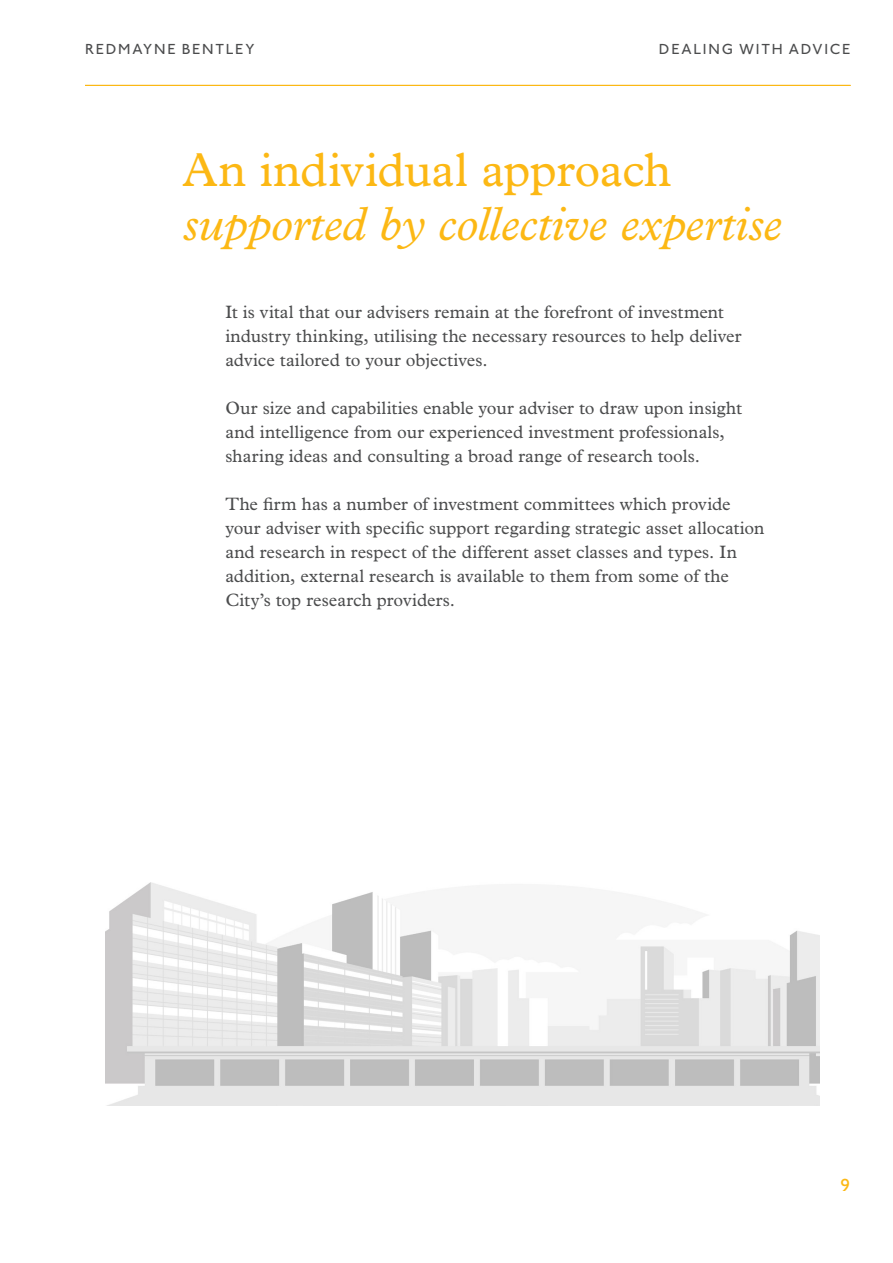
<style>
.page{position:relative;width:893px;height:1263px;background:#fff}
.page>*{position:absolute;margin:0;border:0;box-sizing:border-box;transform-origin:0 0}
.t1{font:italic 48px/54px "Plantin";color:#fcb814}
.t2{font:18px/24px "Plantin";letter-spacing:.005em;color:#4b4c4d}
.t3{font:500 18px "Johnston ITC";color:#fcb814}
.t4{font:500 15px "Johnston ITC";letter-spacing:.115em;color:#4b4c4d}
.s1{font-style:normal}
</style>
<div class="page">
<hr style="left:85px;top:85px;width:765px;height:1px;background:#fcb814">
<img style="left:106px;top:883px;width:713px;height:223px">
<p class="t4" style="left:85px;top:40px;width:171px">REDMAYNE BENTLEY</p>
<p class="t4" style="left:659px;top:40px;width:193px">DEALING WITH ADVICE</p>
<p class="t1" style="left:183px;top:143px;width:600px"><span class="s1">An individual approach </span>supported by collective expertise</p>
<p class="t2" style="left:225px;top:300px;width:518px">It is vital that our advisers remain at the forefront of investment industry thinking, utilising the necessary resources to help deliver advice tailored to your objectives.</p>
<p class="t2" style="left:225px;top:396px;width:518px">Our size and capabilities enable your adviser to draw upon insight and intelligence from our experienced investment professionals, sharing ideas and consulting a broad range of research tools.</p>
<p class="t2" style="left:225px;top:492px;width:541px">The firm has a number of investment committees which provide your adviser with specific support regarding strategic asset allocation and research in respect of the different asset classes and types. In addition, external research is available to them from some of the City’s top research providers.</p>
<p class="t3" style="left:840px;top:1175px;width:12px">9</p>
</div>
